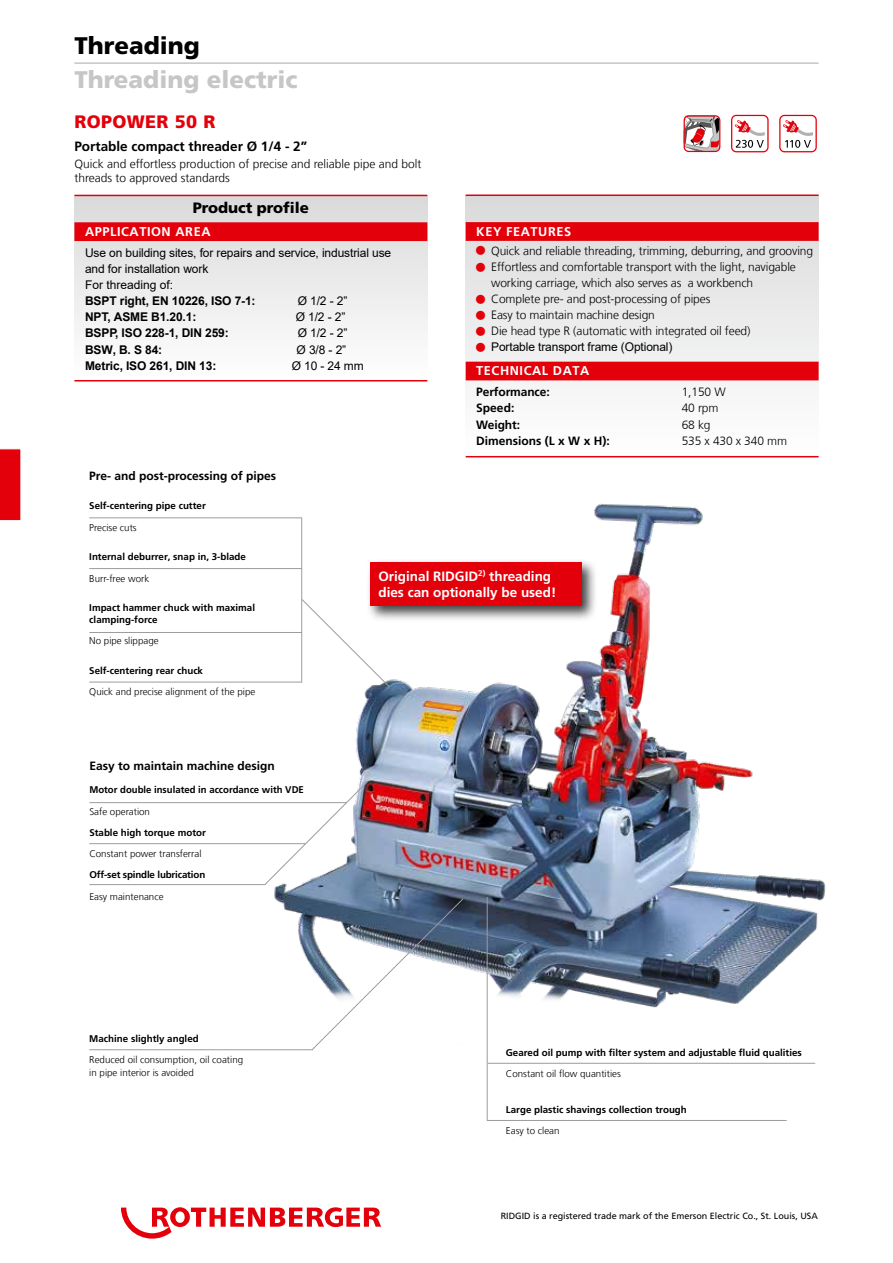
<style>
.page{position:relative;width:893px;height:1263px;background:#fff}
.page>*{position:absolute;margin:0;border:0;box-sizing:border-box;transform-origin:0 0}
.t1{font:900 24px "Frutiger LT Com";color:#c5c6c6}
.t2{font:900 24px "Frutiger LT Com";color:#000}
.t3{font:900 18px "Frutiger LT Com";letter-spacing:.02em;color:#e3000b}
.t4{font:900 15px "Frutiger LT Com";letter-spacing:-.005em;color:#000}
.t5{font:700 13.5px/16.5px "Frutiger LT Com";color:#fff}
.t6{font:700 13.5px "Frutiger LT Com";color:#000}
.t7{font:700 12.75px "Frutiger LT Com";letter-spacing:.045em;color:#fff}
.t8{font:300 12px/16px "Frutiger LT Com";letter-spacing:-.01em;color:#000}
.t9{font:12px/16px "Arial";letter-spacing:-.01em;color:#000}
.t10{font:700 12px "Frutiger LT Com";color:#000}
.t11{font:700 12px "Arial";letter-spacing:-.01em;color:#000}
.t12{font:700 9.75px/11.6px "Frutiger LT Com";color:#000}
.t13{font:300 9.75px/12.8px "Frutiger LT Com";color:#000}
.t14{font:9px "Frutiger LT Com";color:#000}
</style>
<div class="page">
<svg style="left:0;top:448px;width:21px;height:73px;background:#e40f19"></svg>
<svg style="left:121px;top:1207px;width:260px;height:31px"></svg>
<img style="left:254px;top:503px;width:572px;height:555px">
<svg style="left:74px;top:196px;width:353px;height:135px"></svg>
<hr style="left:488px;top:1063px;width:327px;height:1px;background:#9c9c9d">
<hr style="left:487px;top:1120px;width:300px;height:1px;background:#9c9c9d">
<hr style="left:89px;top:517px;width:213px;height:1px;background:#9c9c9d">
<hr style="left:89px;top:568px;width:213px;height:1px;background:#9c9c9d">
<hr style="left:89px;top:632px;width:213px;height:1px;background:#9c9c9d">
<svg style="left:301px;top:598px;width:90px;height:90px"></svg>
<hr style="left:89px;top:682px;width:213px;height:1px;background:#9c9c9d">
<hr style="left:301px;top:518px;width:1px;height:164px;background:#9c9c9d">
<hr style="left:74px;top:195px;width:353px;height:1px;background:#e3000b">
<div style="left:74px;top:222px;width:353px;height:19px;background:#e3000b"></div>
<hr style="left:74px;top:380px;width:353px;height:1px;background:#e3000b">
<div style="left:366px;top:559px;width:232px;height:63px;background:#000;opacity:.75"></div>
<div style="left:370px;top:562px;width:211px;height:44px;background:#e3000b"></div>
<svg style="left:466px;top:196px;width:353px;height:189px;background:#e6e5e5"></svg>
<hr style="left:466px;top:194px;width:353px;height:2px;background:#e3000b">
<div style="left:466px;top:222px;width:353px;height:19px;background:#e3000b"></div>
<div style="left:466px;top:362px;width:353px;height:18px;background:#e3000b"></div>
<hr style="left:466px;top:456px;width:353px;height:1px;background:#e3000b">
<svg style="left:89px;top:780px;width:280px;height:105px"></svg>
<hr style="left:487px;top:897px;width:1px;height:223px;background:#9c9c9d">
<hr style="left:74px;top:62px;width:745px;height:2px;background:#c5c6c6">
<svg style="left:310px;top:898px;width:154px;height:153px"></svg>
<hr style="left:89px;top:1049px;width:223px;height:1px;background:#9c9c9d">
<svg style="left:683px;top:115px;width:37px;height:37px"></svg>
<svg style="left:779px;top:115px;width:38px;height:37px"></svg>
<svg style="left:731px;top:115px;width:38px;height:37px"></svg>
<svg style="left:476px;top:246px;width:14px;height:9px"></svg>
<svg style="left:476px;top:262px;width:14px;height:9px"></svg>
<svg style="left:476px;top:294px;width:14px;height:9px"></svg>
<svg style="left:476px;top:310px;width:14px;height:9px"></svg>
<svg style="left:476px;top:326px;width:14px;height:9px"></svg>
<svg style="left:476px;top:343px;width:14px;height:9px"></svg>
<h1 class="t2" style="left:74px;top:31px;width:127px">Threading</h1>
<h1 class="t1" style="left:74px;top:65px;width:225px">Threading electric</h1>
<h2 class="t3" style="left:74px;top:111px;width:143px">ROPOWER 50 R</h2>
<p class="t6" style="left:74px;top:139px;width:234px">Portable compact threader Ø 1/4 - 2”</p>
<p class="t8" style="left:74px;top:156px;width:349px;line-height:14.2px">Quick and effortless production of precise and reliable pipe and bolt threads to approved standards</p>
<p class="t4" style="left:193px;top:199px;width:118px">Product profile</p>
<p class="t7" style="left:85px;top:224px;width:127px">APPLICATION AREA</p>
<p class="t9" style="left:85px;top:245px;width:308px">Use on building sites, for repairs and service, industrial use and for installation work<br>For threading of:</p>
<p class="t11" style="left:85px;top:293px;width:172px">BSPT right, EN 10226, ISO 7-1:</p>
<p class="t9" style="left:298px;top:293px;width:51px">Ø 1/2 - 2”</p>
<p class="t11" style="left:85px;top:309px;width:113px">NPT, ASME B1.20.1:</p>
<p class="t9" style="left:296px;top:309px;width:51px">Ø 1/2 - 2”</p>
<p class="t11" style="left:85px;top:325px;width:145px">BSPP, ISO 228-1, DIN 259:</p>
<p class="t9" style="left:298px;top:325px;width:51px">Ø 1/2 - 2”</p>
<p class="t11" style="left:85px;top:341px;width:79px">BSW, B. S 84:</p>
<p class="t9" style="left:297px;top:341px;width:51px">Ø 3/8 - 2”</p>
<p class="t11" style="left:85px;top:357px;width:133px">Metric, ISO 261, DIN 13:</p>
<p class="t9" style="left:292px;top:357px;width:74px">Ø 10 - 24 mm</p>
<p class="t7" style="left:476px;top:224px;width:96px">KEY FEATURES</p>
<p class="t8" style="left:491px;top:243px;width:323px">Quick and reliable threading, trimming, deburring, and grooving Effortless and comfortable transport with the light, navigable working carriage, which also serves as a workbench<br>Complete pre- and post-processing of pipes<br>Easy to maintain machine design<br>Die head type R (automatic with integrated oil feed)</p>
<p class="t9" style="left:491px;top:339px;width:183px">Portable transport frame (Optional)</p>
<p class="t7" style="left:476px;top:363px;width:114px">TECHNICAL DATA</p>
<p class="t10" style="left:476px;top:385px;width:75px">Performance:</p>
<p class="t8" style="left:682px;top:384px;width:45px">1,150 W</p>
<p class="t10" style="left:476px;top:401px;width:40px">Speed:</p>
<p class="t8" style="left:682px;top:400px;width:38px">40 rpm</p>
<p class="t10" style="left:476px;top:417px;width:45px">Weight:</p>
<p class="t8" style="left:682px;top:417px;width:30px">68 kg</p>
<p class="t10" style="left:476px;top:434px;width:135px">Dimensions (L x W x H):</p>
<p class="t8" style="left:682px;top:433px;width:107px">535 x 430 x 340 mm</p>
<p class="t10" style="left:89px;top:469px;width:188px">Pre- and post-processing of pipes</p>
<p class="t12" style="left:89px;top:500px;width:118px">Self-centering pipe cutter</p>
<p class="t13" style="left:89px;top:521px;width:49px">Precise cuts</p>
<p class="t12" style="left:89px;top:551px;width:158px">Internal deburrer, snap in, 3-blade</p>
<p class="t13" style="left:89px;top:572px;width:61px">Burr-free work</p>
<p class="t12" style="left:89px;top:602px;width:167px">Impact hammer chuck with maximal clamping-force</p>
<p class="t13" style="left:89px;top:634px;width:71px">No pipe slippage</p>
<p class="t12" style="left:89px;top:665px;width:115px">Self-centering rear chuck</p>
<p class="t13" style="left:89px;top:685px;width:168px">Quick and precise alignment of the pipe</p>
<p class="t10" style="left:89px;top:759px;width:187px">Easy to maintain machine design</p>
<p class="t12" style="left:89px;top:784px;width:216px">Motor double insulated in accordance with VDE</p>
<p class="t13" style="left:89px;top:805px;width:62px">Safe operation</p>
<p class="t12" style="left:89px;top:827px;width:118px">Stable high torque motor</p>
<p class="t13" style="left:89px;top:847px;width:114px">Constant power transferral</p>
<p class="t12" style="left:89px;top:869px;width:117px">Off-set spindle lubrication</p>
<p class="t13" style="left:89px;top:890px;width:76px">Easy maintenance</p>
<p class="t12" style="left:89px;top:1033px;width:111px">Machine slightly angled</p>
<p class="t13" style="left:89px;top:1053px;width:155px">Reduced oil consumption, oil coating in pipe interior is avoided</p>
<p class="t5" style="left:378px;top:568px;width:179px">Original RIDGID<sup>2)</sup> threading dies can optionally be used!</p>
<p class="t12" style="left:506px;top:1046px;width:297px">Geared oil pump with filter system and adjustable fluid qualities</p>
<p class="t13" style="left:506px;top:1067px;width:116px">Constant oil flow quantities</p>
<p class="t12" style="left:506px;top:1103px;width:182px">Large plastic shavings collection trough</p>
<p class="t13" style="left:506px;top:1124px;width:55px">Easy to clean</p>
<p class="t14" style="left:501px;top:1211px;width:319px">RIDGID is a registered trade mark of the Emerson Electric Co., St. Louis, USA</p>
</div>
